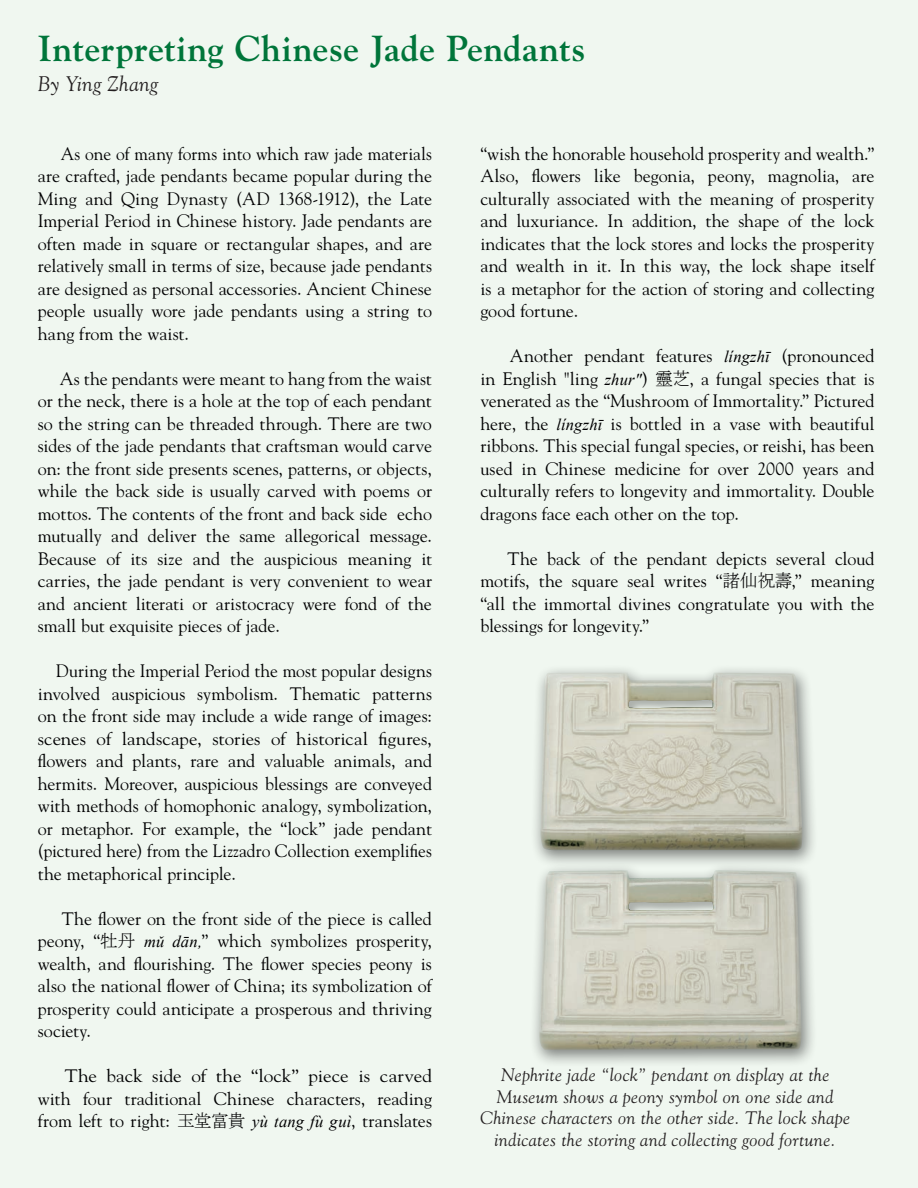
<style>
.page{position:relative;width:918px;height:1188px;background:#f0f7f0}
.page>*{position:absolute;margin:0;border:0;box-sizing:border-box;transform-origin:0 0}
.Paragraph_Style_1{font:700 36px "Goudy";letter-spacing:.005em;color:#00753a}
.Paragraph_Style_1-2{font:italic 21px "Goudy";letter-spacing:.015em;color:#231f20}
.Paragraph_Style_1-3{font:18px/22.5px "Goudy";color:#000001;text-align:justify}
.Paragraph_Style_1-4{font:italic 18px/21.6px "Goudy";letter-spacing:.02em;color:#231f20;text-align:center}
.Paragraph_Style_1-5{font:18px/22.5px "Goudy";color:#000001;text-align:justify;scale:1.07 1}
.s1{font-family:"MS Mincho"}
.s2{font-family:"Times New Roman";font-style:italic;font-size:16.5px}
</style>
<div class="page">
<div style="left:531px;top:665px;width:287px;height:204px;background:#000001;opacity:.48"></div>
<img style="left:540px;top:672px;width:263px;height:178px">
<div style="left:628px;top:698px;width:87px;height:11px;background:#231f20;opacity:.32"></div>
<div style="left:529px;top:863px;width:289px;height:205px;background:#000001;opacity:.48"></div>
<img style="left:539px;top:870px;width:263px;height:180px">
<div style="left:628px;top:900px;width:87px;height:12px;background:#231f20;opacity:.32"></div>
<p class="Paragraph_Style_1" style="left:38px;top:26px;width:549px">Interpreting Chinese Jade Pendants</p>
<p class="Paragraph_Style_1-2" style="left:38px;top:71px;width:122px">By Ying Zhang</p>
<p class="Paragraph_Style_1-3" style="left:38px;top:142px;width:396px;text-indent:23px">As one of many forms into which raw jade materials are crafted, jade pendants became popular during the Ming and Qing Dynasty (AD 1368-1912), the Late Imperial Period in Chinese history. Jade pendants are often made in square or rectangular shapes, and are relatively small in terms of size, because jade pendants are designed as personal accessories. Ancient Chinese people usually wore jade pendants using a string to hang from the waist.</p>
<p class="Paragraph_Style_1-3" style="left:38px;top:367px;width:396px;text-indent:22px">As the pendants were meant to hang from the waist or the neck, there is a hole at the top of each pendant so the string can be threaded through. There are two sides of the jade pendants that craftsman would carve on: the front side presents scenes, patterns, or objects, while the back side is usually carved with poems or mottos. The contents of the front and back side echo mutually and deliver the same allegorical message.<br>Because of its size and the auspicious meaning it carries, the jade pendant is very convenient to wear and ancient literati or aristocracy were fond of the small but exquisite pieces of jade.</p>
<p class="Paragraph_Style_1-3" style="left:38px;top:659px;width:396px;text-indent:18px">During the Imperial Period the most popular designs involved auspicious symbolism. Thematic patterns on the front side may include a wide range of images: scenes of landscape, stories of historical figures, flowers and plants, rare and valuable animals, and hermits. Moreover, auspicious blessings are conveyed with methods of homophonic analogy, symbolization, or metaphor. For example, the “lock” jade pendant (pictured here) from the Lizzadro Collection exemplifies the metaphorical principle.</p>
<p class="Paragraph_Style_1-3" style="left:38px;top:907px;width:396px;text-indent:24px">The flower on the front side of the piece is called peony, “<span class="s1">牡丹</span> <span class="s2">mǔ dān,</span>” which symbolizes prosperity, wealth, and flourishing. The flower species peony is also the national flower of China; its symbolization of prosperity could anticipate a prosperous and thriving society.</p>
<p class="Paragraph_Style_1-5" style="left:38px;top:1064px;width:370px;text-indent:27px">The back side of the “lock” piece is carved with four traditional Chinese characters, reading from left to right: <span class="s1">玉堂富貴</span> <span class="s2">yù tang fù guì</span>, translates</p>
<p class="Paragraph_Style_1-4" style="left:480px;top:1064px;width:371px">Nephrite jade “lock” pendant on display at the Museum shows a peony symbol on one side and Chinese characters on the other side. The lock shape indicates the storing and collecting good fortune.</p>
<p class="Paragraph_Style_1-3" style="left:480px;top:142px;width:396px">“wish the honorable household prosperity and wealth.” Also, flowers like begonia, peony, magnolia, are culturally associated with the meaning of prosperity and luxuriance. In addition, the shape of the lock indicates that the lock stores and locks the prosperity and wealth in it. In this way, the lock shape itself is a metaphor for the action of storing and collecting good fortune.</p>
<p class="Paragraph_Style_1-3" style="left:480px;top:344px;width:396px;text-indent:30px">Another pendant features <span class="s2">língzhī</span> (pronounced in English "ling <span class="s2">zhur"</span>) <span class="s1">靈芝</span>, a fungal species that is venerated as the “Mushroom of Immortality.” Pictured here, the <span class="s2">língzhī</span> is bottled in a vase with beautiful ribbons. This special fungal species, or reishi, has been used in Chinese medicine for over 2000 years and culturally refers to longevity and immortality. Double dragons face each other on the top.</p>
<p class="Paragraph_Style_1-3" style="left:480px;top:547px;width:396px;text-indent:27px">The back of the pendant depicts several cloud motifs, the square seal writes “<span class="s1">諸仙祝壽</span>,” meaning “all the immortal divines congratulate you with the blessings for longevity.”</p>
</div>
